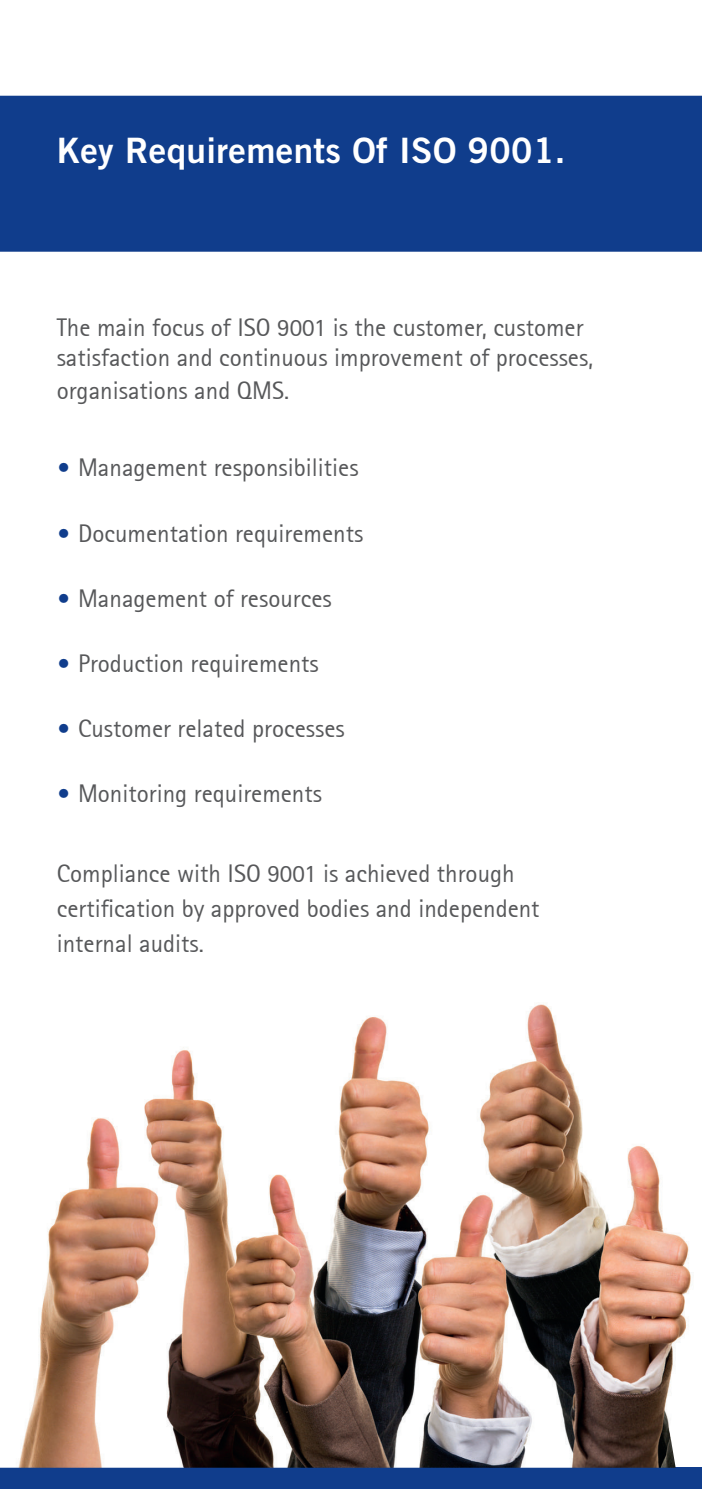
<style>
.page{position:relative;width:702px;height:1489px;background:#fff}
.page>*{position:absolute;margin:0;border:0;box-sizing:border-box;transform-origin:0 0}
.t1{font:35px "Trade Gothic Bold Two";letter-spacing:.01em;color:#fff}
.Copy{font:25px/32.5px "Rotis Sans Serif";color:#57585a}
.Absatzformat_2{font:25px "Rotis Sans Serif";color:#57585a}
.s1{font-weight:800;color:#103d8c}
</style>
<div class="page">
<div style="left:0;top:1467px;width:702px;height:21px;background:#103d8c"></div>
<div style="left:0;top:96px;width:702px;height:156px;background:#103d8c"></div>
<img style="left:18px;top:1004px;width:673px;height:463px">
<p class="t1" style="left:57px;top:129px;width:510px">Key Requirements Of ISO 9001.</p>
<p class="Copy" style="left:57px;top:311px;width:528px">The main focus of ISO 9001 is the customer, customer</p>
<p class="Copy" style="left:57px;top:341px;width:538px">satisfaction and continuous improvement of processes, organisations and QMS.</p>
<p class="Copy" style="left:57px;top:451px;width:303px"><span class="s1">•</span> Management responsibilities</p>
<p class="Copy" style="left:57px;top:516px;width:308px"><span class="s1">•</span> Documentation requirements</p>
<p class="Copy" style="left:57px;top:581px;width:276px"><span class="s1">•</span> Management of resources</p>
<p class="Copy" style="left:57px;top:646px;width:263px"><span class="s1">•</span> Production requirements</p>
<p class="Copy" style="left:57px;top:711px;width:289px"><span class="s1">•</span> Customer related processes</p>
<p class="Copy" style="left:57px;top:776px;width:267px"><span class="s1">•</span> Monitoring requirements</p>
<p class="Absatzformat_2" style="left:57px;top:858px;width:459px">Compliance with ISO 9001 is achieved through</p>
<p class="Absatzformat_2" style="left:57px;top:893px;width:484px">certification by approved bodies and independent</p>
<p class="Absatzformat_2" style="left:57px;top:928px;width:149px">internal audits.</p>
</div>
